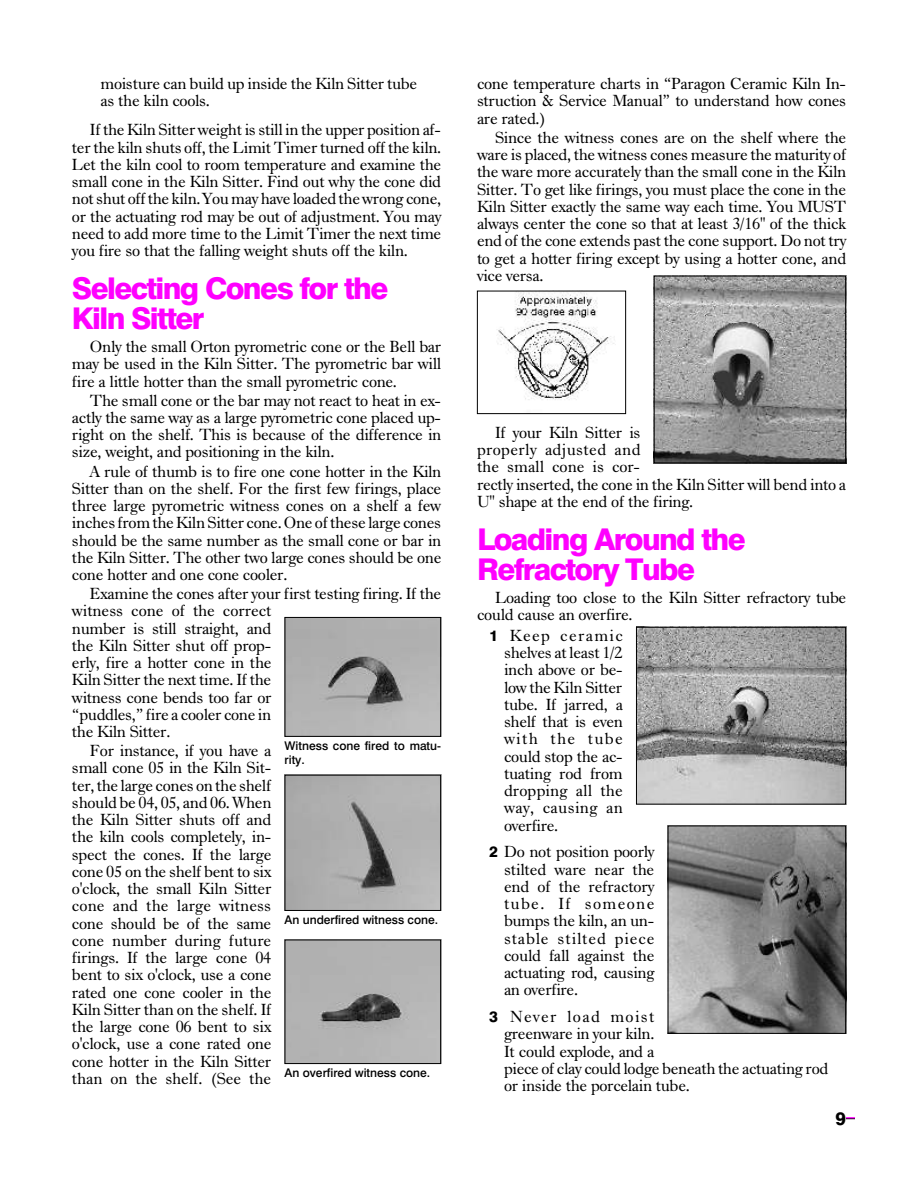
<style>
.page{position:relative;width:918px;height:1188px;background:#fff}
.page>*{position:absolute;margin:0;border:0;box-sizing:border-box;transform-origin:0 0}
.t1{font:800 30px/30px "Swiss 721 BT";letter-spacing:-.055em;color:#f0f}
.t2{font:800 18px "Swiss 721 BT";color:#000}
.t3{font:16.5px/17.2px "Dutch 766 BT Roman A";letter-spacing:-.02em;color:#000;text-align:justify}
.t4{font:500 12px/13.5px "Swiss 721 BT";color:#000}
.s1{font-family:"Swiss 721 BT";font-weight:800;font-size:15px}
</style>
<div class="page">
<svg style="left:846px;top:1117px;width:9px;height:2px"></svg>
<img style="left:670px;top:828px;width:174px;height:204px">
<div style="left:668px;top:826px;width:178px;height:208px;border:1px solid #000"></div>
<img style="left:287px;top:942px;width:152px;height:120px">
<div style="left:285px;top:940px;width:156px;height:124px;border:1px solid #000"></div>
<img style="left:287px;top:777px;width:152px;height:132px">
<div style="left:285px;top:775px;width:156px;height:136px;border:1px solid #000"></div>
<img style="left:287px;top:619px;width:152px;height:116px">
<div style="left:285px;top:617px;width:156px;height:120px;border:1px solid #000"></div>
<img style="left:497px;top:293px;width:118px;height:107px">
<div style="left:477px;top:291px;width:149px;height:123px;border:1px solid #000"></div>
<img style="left:656px;top:278px;width:188px;height:183px">
<div style="left:654px;top:276px;width:192px;height:187px;border:1px solid #000"></div>
<img style="left:638px;top:629px;width:206px;height:174px">
<div style="left:636px;top:627px;width:210px;height:178px;border:1px solid #000"></div>
<p class="t3" style="left:100px;top:76px;width:318px">moisture can build up in side the Kiln Sit ter tube as the kiln cools.</p>
<p class="t3" style="left:72px;top:122px;width:371px;text-indent:18px">If the Kiln Sit ter weight is still in the up per po si tion af - ter the kiln shuts off, the Limit Timer turned off the kiln.<br>Let the kiln cool to room tem per a ture and exam ine the small cone in the Kiln Sit ter. Find out why the cone did not shut off the kiln. You may have loaded the wrong cone, or the ac tu at ing rod may be out of ad just ment. You may need to add more time to the Limit Timer the next time you fire so that the falling weight shuts off the kiln.</p>
<h1 class="t1" style="left:72px;top:276px;width:318px">Selecting Cones for the<br>Kiln Sitter</h1>
<p class="t3" style="left:72px;top:339px;width:371px;text-indent:18px">Only the small Orton pyro met ric cone or the Bell bar may be used in the Kiln Sit ter. The pyro met ric bar will fire a lit tle hot ter than the small pyromet ric cone.</p>
<p class="t3" style="left:72px;top:393px;width:371px;text-indent:18px">The small cone or the bar may not re act to heat in ex&shy;actly the same way as a large pyro met ric cone placed up - right on the shelf. This is be cause of the dif fer ence in size, weight, and po si tion ing in the kiln.</p>
<p class="t3" style="left:72px;top:464px;width:371px;text-indent:18px">A rule of thumb is to fire one cone hot ter in the Kiln Sit ter than on the shelf. For the first few fir ings, place three large pyro met ric wit ness cones on a shelf a few inches from the Kiln Sit ter cone. One of these large cones should be the same num ber as the small cone or bar in the Kiln Sit ter. The other two large cones should be one cone hotter and one cone cooler.</p>
<p class="t3" style="left:72px;top:586px;width:371px;text-align:left;text-indent:18px">Ex am ine the cones af ter your first test ing fir ing. If the wit ness cone of the cor rect<br>num ber is still straight, and<br>the Kiln Sit ter shut off prop -<br>erly, fire a hot ter cone in the<br>Kiln Sit ter the next time. If the<br>wit ness cone bends too far or<br>“pud dles,” fire a cooler cone in<br>the Kiln Sitter.</p>
<p class="t3" style="left:72px;top:743px;width:201px;text-indent:18px">For in stance, if you have a small cone 05 in the Kiln Sit - ter, the large cones on the shelf should be 04, 05, and 06. When the Kiln Sit ter shuts off and the kiln cools com pletely, in&shy;spect the cones. If the large cone 05 on the shelf bent to six o'clock, the small Kiln Sit ter cone and the large wit ness cone should be of the same cone num ber during fu ture fir ings. If the large cone 04 bent to six o'clock, use a cone rated one cone cooler in the Kiln Sit ter than on the shelf. If the large cone 06 bent to six o'clock, use a cone rated one cone hot ter in the Kiln Sit ter than on the shelf. (See the</p>
<p class="t4" style="left:285px;top:740px;width:158px">Wit ness cone fired to ma tu - rity.</p>
<p class="t4" style="left:285px;top:914px;width:155px">An underfired wit ness cone.</p>
<p class="t4" style="left:285px;top:1068px;width:147px">An overfired wit ness cone.</p>
<p class="t3" style="left:477px;top:76px;width:371px">cone tem per a ture charts in “Par a gon Ce ramic Kiln In - struc tion &amp; Ser vice Man ual” to un der stand how cones are rated.)</p>
<p class="t3" style="left:477px;top:130px;width:371px;text-indent:18px">Since the witness cones are on the shelf where the ware is placed, the wit ness cones mea sure the ma tu rity of the ware more ac cu rately than the small cone in the Kiln Sit ter. To get like fir ings, you must place the cone in the Kiln Sit ter ex actly the same way each time. You MUST al ways center the cone so that at least 3/16" of the thick end of the cone extends past the cone sup port. Do not try to get a hot ter fir ing ex cept by us ing a hot ter cone, and vice versa.</p>
<p class="t3" style="left:477px;top:425px;width:371px;text-align:left;text-indent:18px">If your Kiln Sit ter is<br>prop erly ad justed and<br>the small cone is cor -<br>rectly in serted, the cone in the Kiln Sit ter will bend into a<br>U" shape at the end of the fir ing.</p>
<h1 class="t1" style="left:477px;top:527px;width:270px">Loading Around the<br>Refractory Tube</h1>
<p class="t3" style="left:477px;top:590px;width:371px;text-indent:18px">Load ing too close to the Kiln Sit ter re frac tory tube could cause an overfire.</p>
<p class="t3" style="left:504px;top:628px;width:121px;text-indent:-15px"><span class="s1">1</span> Keep ce ramic shelves at least 1/2 inch above or be - low the Kiln Sit ter tube. If jarred, a shelf that is even with the tube could stop the ac - tu at ing rod from drop ping all the way, caus ing an overfire.</p>
<p class="t3" style="left:504px;top:845px;width:152px;text-indent:-15px"><span class="s1">2</span> Do not po si tion poorly stilted ware near the end of the re frac tory tube. If some one bumps the kiln, an un - sta ble stilted piece could fall against the ac tu at ing rod, caus ing an overfire.</p>
<p class="t3" style="left:504px;top:1009px;width:326px;text-align:left;text-indent:-15px"><span class="s1">3</span> Never load moist<br>greenware in your kiln.<br>It could ex plode, and a<br>piece of clay could lodge be neath the ac tu at ing rod or in side the por ce lain tube.</p>
<p class="t2" style="left:835px;top:1111px;width:12px">9</p>
</div>
